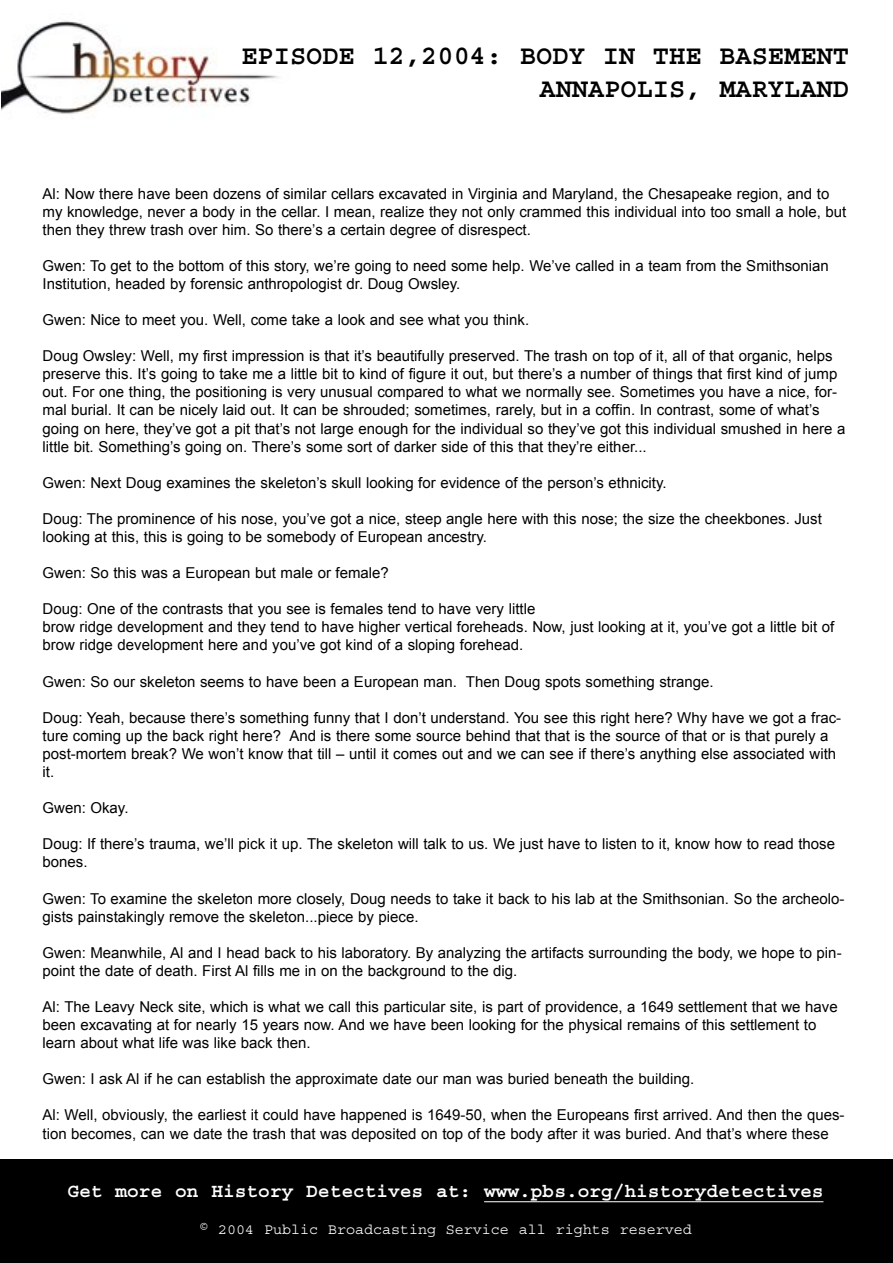
<style>
.page{position:relative;width:893px;height:1263px;background:#fff}
.page>*{position:absolute;margin:0;border:0;box-sizing:border-box;transform-origin:0 0}
.t1{font:700 27px "Courier";color:#000}
.t2{font:700 19.5px "Courier";color:#fff}
.Plain_Text{font:15px/18px "Arial";color:#000}
.t3{font:15px "Courier";color:#fff}
</style>
<div class="page">
<img style="left:1px;top:20px;width:277px;height:94px">
<div style="left:0;top:1159px;width:893px;height:104px;background:#000"></div>
<hr style="left:484px;top:1201px;width:339px;height:1px;background:#fff">
<p class="t1" style="left:241px;top:42px;width:609px">EPISODE 12,2004: BODY IN THE BASEMENT</p>
<p class="t1" style="left:539px;top:75px;width:311px">ANNAPOLIS, MARYLAND</p>
<p class="Plain_Text" style="left:43px;top:184px;width:805px">Al: Now there have been dozens of similar cellars excavated in Virginia and Maryland, the Chesapeake region, and to my knowledge, never a body in the cellar. I mean, realize they not only crammed this individual into too small a hole, but then they threw trash over him. So there’s a certain degree of disrespect.</p>
<p class="Plain_Text" style="left:43px;top:257px;width:788px">Gwen: To get to the bottom of this story, we’re going to need some help. We’ve called in a team from the Smithsonian<br>Institution, headed by forensic anthropologist dr. Doug Owsley.</p>
<p class="Plain_Text" style="left:43px;top:311px;width:488px">Gwen: Nice to meet you. Well, come take a look and see what you think.</p>
<p class="Plain_Text" style="left:43px;top:347px;width:804px">Doug Owsley: Well, my first impression is that it’s beautifully preserved. The trash on top of it, all of that organic, helps preserve this. It’s going to take me a little bit to kind of figure it out, but there’s a number of things that first kind of jump out. For one thing, the positioning is very unusual compared to what we normally see. Sometimes you have a nice, for&shy;mal burial. It can be nicely laid out. It can be shrouded; sometimes, rarely, but in a coffin. In contrast, some of what’s going on here, they’ve got a pit that’s not large enough for the individual so they’ve got this individual smushed in here a little bit. Something’s going on. There’s some sort of darker side of this that they’re either...</p>
<p class="Plain_Text" style="left:43px;top:474px;width:626px">Gwen: Next Doug examines the skeleton’s skull looking for evidence of the person’s ethnicity.</p>
<p class="Plain_Text" style="left:43px;top:510px;width:781px">Doug: The prominence of his nose, you’ve got a nice, steep angle here with this nose; the size the cheekbones. Just looking at this, this is going to be somebody of European ancestry.</p>
<p class="Plain_Text" style="left:43px;top:564px;width:348px">Gwen: So this was a European but male or female?</p>
<p class="Plain_Text" style="left:43px;top:600px;width:494px">Doug: One of the contrasts that you see is females tend to have very little</p>
<p class="Plain_Text" style="left:43px;top:618px;width:793px">brow ridge development and they tend to have higher vertical foreheads. Now, just looking at it, you’ve got a little bit of brow ridge development here and you’ve got kind of a sloping forehead.</p>
<p class="Plain_Text" style="left:43px;top:672px;width:672px">Gwen: So our skeleton seems to have been a European man. Then Doug spots something strange.</p>
<p class="Plain_Text" style="left:43px;top:709px;width:800px">Doug: Yeah, because there’s something funny that I don’t understand. You see this right here? Why have we got a frac&shy;ture coming up the back right here? And is there some source behind that that is the source of that or is that purely a post-mortem break? We won’t know that till – until it comes out and we can see if there’s anything else associated with it.</p>
<p class="Plain_Text" style="left:43px;top:799px;width:88px">Gwen: Okay.</p>
<p class="Plain_Text" style="left:43px;top:835px;width:794px">Doug: If there’s trauma, we’ll pick it up. The skeleton will talk to us. We just have to listen to it, know how to read those bones.</p>
<p class="Plain_Text" style="left:43px;top:889px;width:803px">Gwen: To examine the skeleton more closely, Doug needs to take it back to his lab at the Smithsonian. So the archeolo&shy;gists painstakingly remove the skeleton...piece by piece.</p>
<p class="Plain_Text" style="left:43px;top:944px;width:801px">Gwen: Meanwhile, Al and I head back to his laboratory. By analyzing the artifacts surrounding the body, we hope to pin&shy;point the date of death. First Al fills me in on the background to the dig.</p>
<p class="Plain_Text" style="left:43px;top:998px;width:797px">Al: The Leavy Neck site, which is what we call this particular site, is part of providence, a 1649 settlement that we have been excavating at for nearly 15 years now. And we have been looking for the physical remains of this settlement to learn about what life was like back then.</p>
<p class="Plain_Text" style="left:43px;top:1070px;width:653px">Gwen: I ask Al if he can establish the approximate date our man was buried beneath the building.</p>
<p class="Plain_Text" style="left:43px;top:1106px;width:804px">Al: Well, obviously, the earliest it could have happened is 1649-50, when the Europeans first arrived. And then the ques&shy;tion becomes, can we date the trash that was deposited on top of the body after it was buried. And that’s where these</p>
<p class="t2" style="left:68px;top:1181px;width:757px">Get more on History Detectives at: www.pbs.org/historydetectives</p>
<p class="t3" style="left:199px;top:1221px;width:494px">© 2004 Public Broadcasting Service all rights reserved</p>
</div>
